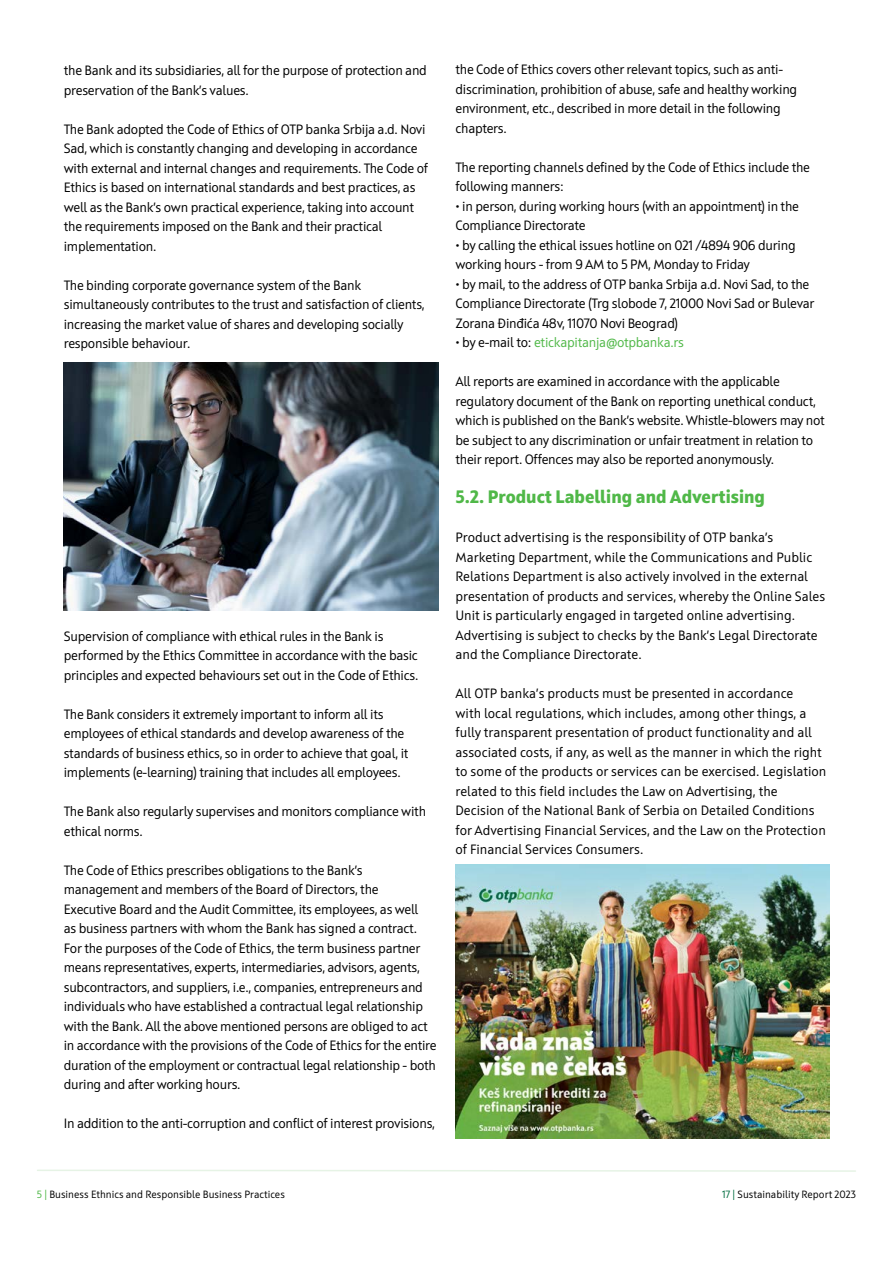
<style>
.page{position:relative;width:893px;height:1263px;background:#fff}
.page>*{position:absolute;margin:0;border:0;box-sizing:border-box;transform-origin:0 0}
.t1{font:800 18px "Squad";color:#50b848}
.t2{font:13.5px/19.5px "Squad";letter-spacing:-.02em;color:#000}
.t3{font:13.5px/19.5px "Squad";color:#000}
.t4{font:13.5px "Squad";letter-spacing:-.02em;color:#50b848}
.t5{font:10.5px "Squad";color:#000}
.s1{color:#000}
.s2{color:#50b848}
.s3{color:#006c3f}
</style>
<div class="page">
<svg style="left:37px;top:1169px;width:819px;height:3px"></svg>
<img style="left:64px;top:362px;width:375px;height:249px">
<img style="left:455px;top:864px;width:374px;height:274px">
<p class="t2" style="left:64px;top:61px;width:365px">the Bank and its subsidiaries, all for the purpose of protection and preservation of the Bank’s values.</p>
<p class="t2" style="left:64px;top:119px;width:366px">The Bank adopted the Code of Ethics of OTP banka Srbija a.d. Novi Sad, which is constantly changing and developing in accordance with external and internal changes and requirements. The Code of Ethics is based on international standards and best practices, as well as the Bank’s own practical experience, taking into account the requirements imposed on the Bank and their practical implementation.</p>
<p class="t2" style="left:64px;top:275px;width:362px">The binding corporate governance system of the Bank simultaneously contributes to the trust and satisfaction of clients, increasing the market value of shares and developing socially responsible behaviour.</p>
<p class="t2" style="left:64px;top:626px;width:356px">Supervision of compliance with ethical rules in the Bank is performed by the Ethics Committee in accordance with the basic principles and expected behaviours set out in the Code of Ethics.</p>
<p class="t2" style="left:64px;top:704px;width:346px">The Bank considers it extremely important to inform all its employees of ethical standards and develop awareness of the standards of business ethics, so in order to achieve that goal, it implements (e-learning) training that includes all employees.</p>
<p class="t2" style="left:64px;top:802px;width:364px">The Bank also regularly supervises and monitors compliance with ethical norms.</p>
<p class="t2" style="left:64px;top:860px;width:374px">The Code of Ethics prescribes obligations to the Bank’s management and members of the Board of Directors, the<br>Executive Board and the Audit Committee, its employees, as well<br>as business partners with whom the Bank has signed a contract.<br>For the purposes of the Code of Ethics, the term business partner means representatives, experts, intermediaries, advisors, agents, subcontractors, and suppliers, i.e., companies, entrepreneurs and individuals who have established a contractual legal relationship with the Bank. All the above mentioned persons are obliged to act in accordance with the provisions of the Code of Ethics for the entire duration of the employment or contractual legal relationship - both during and after working hours.</p>
<p class="t2" style="left:64px;top:1114px;width:373px">In addition to the anti-corruption and conflict of interest provisions,</p>
<p class="t2" style="left:455px;top:60px;width:343px">the Code of Ethics covers other relevant topics, such as anti&shy;discrimination, prohibition of abuse, safe and healthy working environment, etc., described in more detail in the following chapters.</p>
<p class="t2" style="left:455px;top:157px;width:356px">The reporting channels defined by the Code of Ethics include the following manners:</p>
<p class="t2" style="left:455px;top:196px;width:345px">• in person, during working hours (with an appointment) in the<br>Compliance Directorate</p>
<p class="t2" style="left:455px;top:235px;width:342px">• by calling the ethical issues hotline on 021 /4894 906 during working hours - from 9 AM to 5 PM, Monday to Friday</p>
<p class="t2" style="left:455px;top:274px;width:361px">• by mail, to the address of OTP banka Srbija a.d. Novi Sad, to the<br>Compliance Directorate (Trg slobode 7, 21000 Novi Sad or Bulevar<br>Zorana Đinđića 48v, 11070 Novi Beograd)</p>
<p class="t4" style="left:455px;top:334px;width:230px"><span class="s1">• by e-mail to:</span> etickapitanja@otpbanka.rs</p>
<p class="t2" style="left:455px;top:372px;width:371px">All reports are examined in accordance with the applicable regulatory document of the Bank on reporting unethical conduct, which is published on the Bank’s website. Whistle-blowers may not be subject to any discrimination or unfair treatment in relation to their report. Offences may also be reported anonymously.</p>
<h1 class="t1" style="left:455px;top:485px;width:311px">5.2. Product Labelling and Advertising</h1>
<p class="t3" style="left:455px;top:528px;width:371px">Product advertising is the responsibility of OTP banka’s Marketing Department, while the Communications and Public Relations Department is also actively involved in the external presentation of products and services, whereby the Online Sales Unit is particularly engaged in targeted online advertising.<br>Advertising is subject to checks by the Bank’s Legal Directorate and the Compliance Directorate.</p>
<p class="t3" style="left:455px;top:684px;width:372px">All OTP banka’s products must be presented in accordance<br>with local regulations, which includes, among other things, a fully transparent presentation of product functionality and all associated costs, if any, as well as the manner in which the right to some of the products or services can be exercised. Legislation related to this field includes the Law on Advertising, the Decision of the National Bank of Serbia on Detailed Conditions for Advertising Financial Services, and the Law on the Protection of Financial Services Consumers.</p>
<p class="t5" style="left:37px;top:1188px;width:250px"><span class="s2">5 |</span> Business Ethnics and Responsible Business Practices</p>
<p class="t5" style="left:722px;top:1188px;width:136px"><span class="s3">17 |</span> Sustainability Report 2023</p>
</div>
